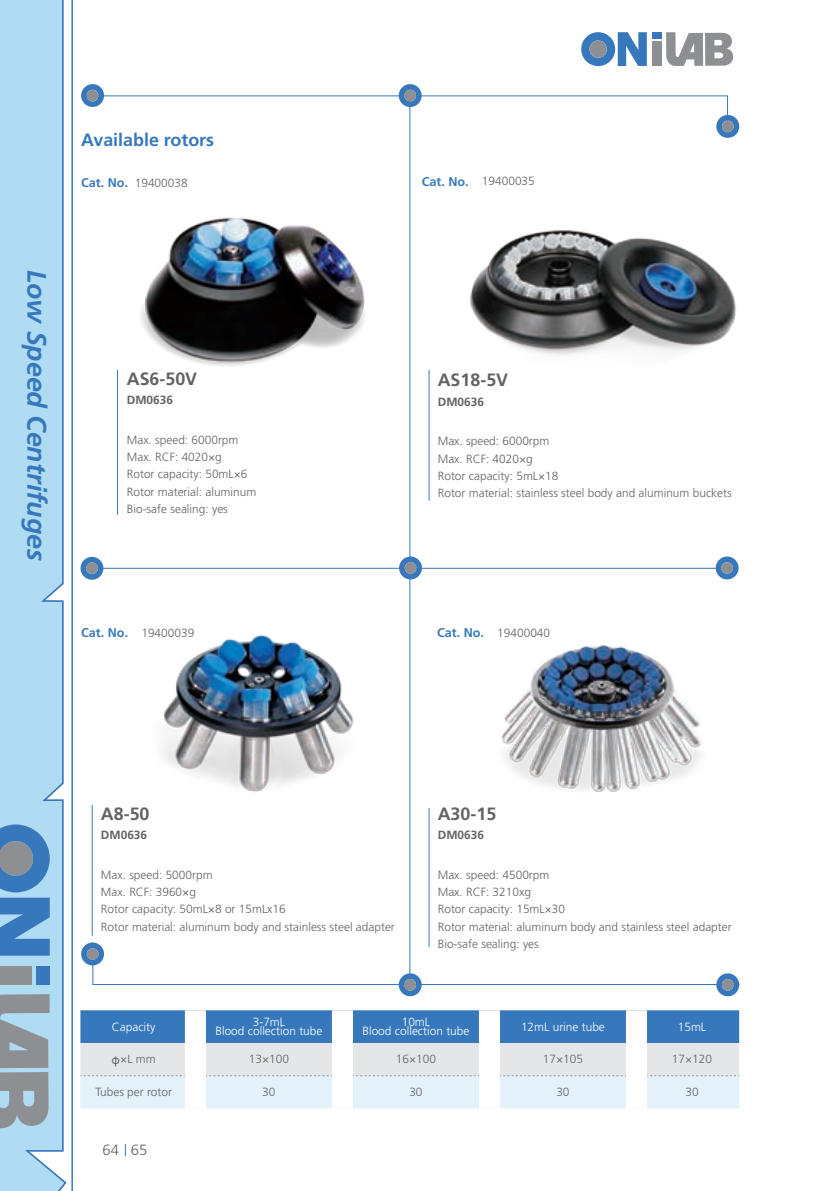
<style>
.page{position:relative;width:823px;height:1191px;background:#fff}
.page>*{position:absolute;margin:0;border:0;box-sizing:border-box;transform-origin:0 0}
.t1{font:italic 700 26.8px "Frutiger LT Std";color:#3778bd}
.t2{font:700 17.8px "Frutiger LT Std";color:#636366}
.t3{font:700 17.8px "Frutiger LT Std";color:#3778bd}
.t4{font:300 14.8px "Frutiger LT Std";color:#636366}
.t5{font:300 11.8px/17.2px "Frutiger LT Std";color:#636366}
.t6{font:300 11.8px/9.8px "Frutiger LT Std";color:#fff;text-align:center}
.t7{font:700 11.8px "Frutiger LT Std";color:#636366}
.s1{font-weight:700;font-size:12.6px;color:#3778bd}
.s2{color:#fff}
.s3{font-family:"Helvetica";font-weight:400}
</style>
<div class="page">
<hr style="left:71px;top:0;width:2px;height:1191px;background:#3778bd">
<svg style="left:125px;top:1144px;width:1px;height:12px"></svg>
<svg style="left:581px;top:32px;width:65px;height:34px"></svg>
<div style="left:651px;top:41px;width:10px;height:25px;background:#8d8f92"></div>
<div style="left:651px;top:33px;width:10px;height:6px;background:#3778bd"></div>
<svg style="left:666px;top:32px;width:66px;height:34px"></svg>
<svg style="left:0;top:0;width:67px;height:1191px;background:#a6cee7"></svg>
<img style="left:501px;top:645px;width:200px;height:147px">
<img style="left:429px;top:230px;width:307px;height:189px">
<img style="left:162px;top:635px;width:192px;height:157px">
<img style="left:117px;top:139px;width:344px;height:254px">
<svg style="left:80px;top:1010px;width:658px;height:98px;background:#aec8e0"></svg>
<div style="left:185px;top:1043px;width:21px;height:32px;background:#fff"></div>
<div style="left:332px;top:1043px;width:21px;height:32px;background:#fff"></div>
<div style="left:478px;top:1043px;width:21px;height:32px;background:#fff"></div>
<div style="left:625px;top:1043px;width:21px;height:32px;background:#fff"></div>
<div style="left:185px;top:1075px;width:21px;height:33px;background:#fff"></div>
<div style="left:332px;top:1075px;width:21px;height:33px;background:#fff"></div>
<div style="left:478px;top:1075px;width:21px;height:33px;background:#fff"></div>
<div style="left:625px;top:1075px;width:21px;height:33px;background:#fff"></div>
<hr style="left:117px;top:370px;width:1px;height:145px;background:#3778bd">
<hr style="left:428px;top:370px;width:1px;height:131px;background:#3778bd">
<hr style="left:92px;top:805px;width:1px;height:130px;background:#3778bd">
<hr style="left:428px;top:808px;width:1px;height:139px;background:#3778bd">
<hr style="left:409px;top:97px;width:1px;height:888px;background:#3778bd">
<svg style="left:81px;top:84px;width:657px;height:54px"></svg>
<div style="left:404px;top:90px;width:12px;height:11px;background:#8d8f92;border-radius:50%"></div>
<svg style="left:81px;top:942px;width:658px;height:54px"></svg>
<div style="left:404px;top:979px;width:12px;height:11px;background:#8d8f92;border-radius:50%"></div>
<hr style="left:83px;top:568px;width:654px;height:1px;background:#3778bd">
<svg style="left:80px;top:557px;width:23px;height:23px"></svg>
<div style="left:86px;top:562px;width:12px;height:12px;background:#8d8f92;border-radius:50%"></div>
<svg style="left:399px;top:556px;width:22px;height:23px"></svg>
<div style="left:404px;top:562px;width:12px;height:12px;background:#8d8f92;border-radius:50%"></div>
<svg style="left:715px;top:556px;width:23px;height:23px"></svg>
<div style="left:721px;top:562px;width:11px;height:12px;background:#8d8f92;border-radius:50%"></div>
<h1 class="t1" style="left:53px;top:270px;width:293px;rotate:90deg">Low Speed Centrifuges</h1>
<h2 class="t3" style="left:81px;top:129px;width:134px">Available rotors</h2>
<p class="t5" style="left:81px;top:174px;width:108px"><span class="s1">Cat. No.</span><span class="s2">1</span>19400038</p>
<h2 class="t2" style="left:127px;top:368px;width:72px">AS6-50V</h2>
<p class="t7" style="left:127px;top:393px;width:48px">DM0636</p>
<p class="t5" style="left:127px;top:431px;width:131px">Max. speed: 6000rpm<br>Max. RCF: 4020×g<br>Rotor capacity: 50mL×6<br>Rotor material: aluminum<br>Bio-safe sealing: yes</p>
<p class="t5" style="left:81px;top:624px;width:115px"><span class="s1">Cat. No.</span><span class="s2">11</span>19400039</p>
<p class="t5" style="left:421px;top:173px;width:115px"><span class="s1">Cat. No.</span><span class="s2">11</span>19400035</p>
<h2 class="t2" style="left:437px;top:369px;width:72px">AS18-5V</h2>
<p class="t7" style="left:437px;top:394px;width:48px">DM0636</p>
<p class="t5" style="left:437px;top:433px;width:295px">Max. speed: 6000rpm<br>Max. RCF: 4020×g<br>Rotor capacity: 5mL×18<br>Rotor material: stainless steel body and aluminum buckets</p>
<p class="t5" style="left:437px;top:624px;width:115px"><span class="s1">Cat. No.</span><span class="s2">11</span>19400040</p>
<h2 class="t2" style="left:101px;top:803px;width:50px">A8-50</h2>
<p class="t7" style="left:101px;top:828px;width:48px">DM0636</p>
<p class="t5" style="left:101px;top:866px;width:295px">Max. speed: 5000rpm<br>Max. RCF: 3960×g<br>Rotor capacity: 50mL×8 or 15mLx16<br>Rotor material: aluminum body and stainless steel adapter</p>
<h2 class="t2" style="left:437px;top:803px;width:60px">A30-15</h2>
<p class="t7" style="left:437px;top:828px;width:48px">DM0636</p>
<p class="t5" style="left:437px;top:866px;width:295px">Max. speed: 4500rpm<br>Max. RCF: 3210xg<br>Rotor capacity: 15mL×30<br>Rotor material: aluminum body and stainless steel adapter<br>Bio-safe sealing: yes</p>
<p class="t6" style="left:112px;top:1021px;width:45px">Capacity</p>
<p class="t6" style="left:215px;top:1017px;width:108px">3-7mL<br>Blood collection tube</p>
<p class="t6" style="left:362px;top:1017px;width:108px">10mL<br>Blood collection tube</p>
<p class="t6" style="left:520px;top:1021px;width:85px">12mL urine tube</p>
<p class="t6" style="left:677px;top:1021px;width:30px">15mL</p>
<p class="t5" style="left:112px;top:1050px;width:46px"><span class="s3">φ</span>×L mm</p>
<p class="t5" style="left:249px;top:1050px;width:42px">13×100</p>
<p class="t5" style="left:395px;top:1050px;width:42px">16×100</p>
<p class="t5" style="left:542px;top:1050px;width:42px">17×105</p>
<p class="t5" style="left:671px;top:1050px;width:42px">17×120</p>
<p class="t5" style="left:95px;top:1083px;width:78px">Tubes per rotor</p>
<p class="t5" style="left:262px;top:1083px;width:15px">30</p>
<p class="t5" style="left:409px;top:1083px;width:15px">30</p>
<p class="t5" style="left:556px;top:1083px;width:15px">30</p>
<p class="t5" style="left:685px;top:1083px;width:15px">30</p>
<p class="t4" style="left:103px;top:1141px;width:46px">64 65</p>
</div>
